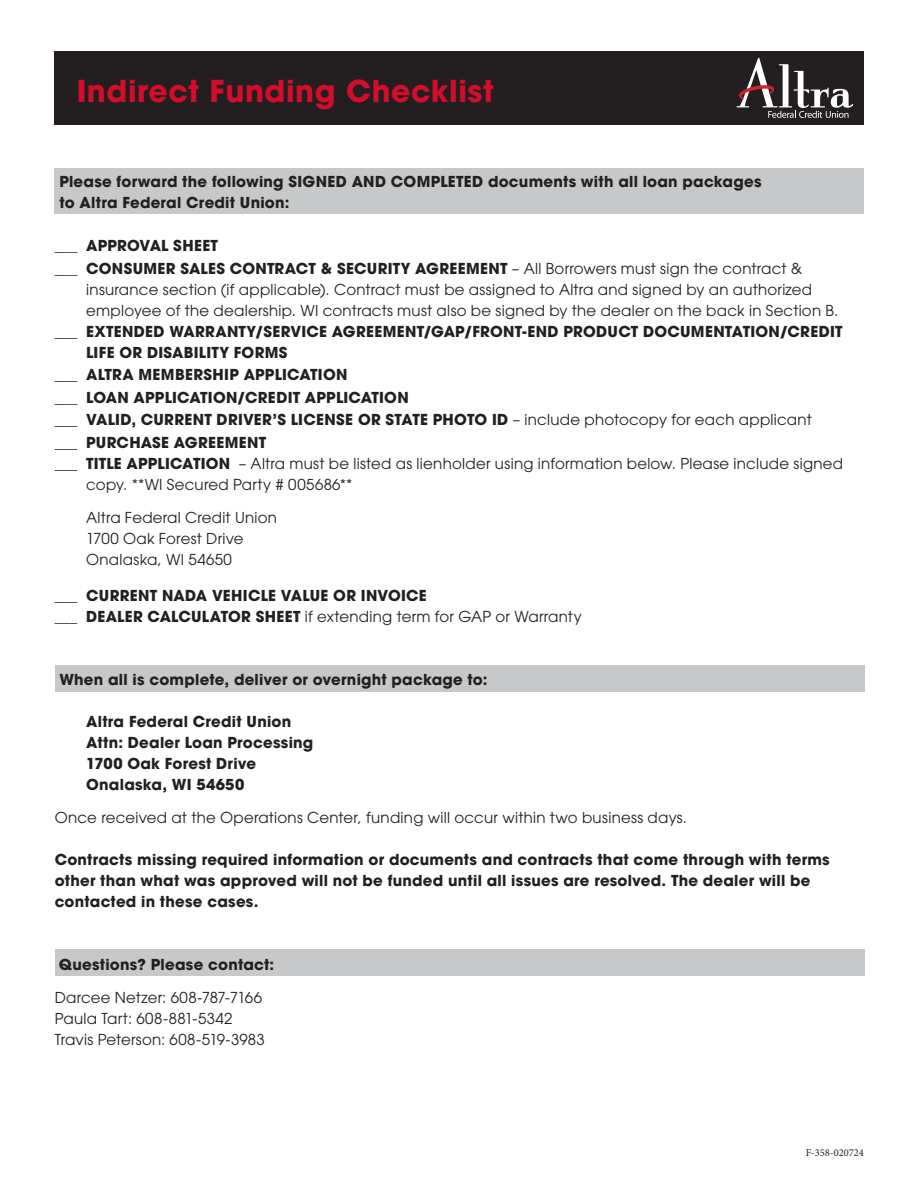
<style>
.page{position:relative;width:918px;height:1188px;background:#fff}
.page>*{position:absolute;margin:0;border:0;box-sizing:border-box;transform-origin:0 0}
.t1{font:700 30px "ITC Avant Garde Pro";letter-spacing:.02em;color:#d30d2b}
.Headers{font:700 15px/21px "ITC Avant Garde Pro";letter-spacing:.015em;color:#231f20}
.Headers-2{font:15px/21px "ITC Avant Garde Pro";letter-spacing:.015em;color:#231f20}
.t2{font:10.5px "Minion Pro";color:#231f20}
.s1{font-weight:400}
.s2{font-weight:700}
</style>
<div class="page">
<div style="left:55px;top:52px;width:809px;height:73px;background:#231f20"></div>
<svg style="left:737px;top:58px;width:116px;height:60px"></svg>
<div style="left:55px;top:665px;width:810px;height:27px;background:#c7c8ca"></div>
<div style="left:55px;top:949px;width:810px;height:27px;background:#c7c8ca"></div>
<div style="left:54px;top:168px;width:810px;height:46px;background:#c7c8ca"></div>
<p class="t1" style="left:77px;top:71px;width:419px">Indirect Funding Checklist</p>
<p class="Headers" style="left:59px;top:170px;width:704px">Please forward the following SIGNED AND COMPLETED documents with all loan packages to Altra Federal Credit Union:</p>
<p class="Headers" style="left:55px;top:235px;width:165px"><span class="s1">___</span> APPROVAL SHEET</p>
<p class="Headers" style="left:55px;top:257px;width:749px"><span class="s1">___</span> CONSUMER SALES CONTRACT &amp; SECURITY AGREEMENT <span class="s1">– All Borrowers must sign the contract &amp;</span></p>
<p class="Headers-2" style="left:86px;top:278px;width:754px">insurance section (if applicable). Contract must be assigned to Altra and signed by an authorized employee of the dealership. WI contracts must also be signed by the dealer on the back in Section B.</p>
<p class="Headers" style="left:55px;top:320px;width:789px"><span class="s1">___</span> EXTENDED WARRANTY/SERVICE AGREEMENT/GAP/FRONT-END PRODUCT DOCUMENTATION/CREDIT</p>
<p class="Headers" style="left:86px;top:341px;width:203px">LIFE OR DISABILITY FORMS</p>
<p class="Headers" style="left:55px;top:364px;width:294px"><span class="s1">___</span> ALTRA MEMBERSHIP APPLICATION</p>
<p class="Headers" style="left:55px;top:386px;width:356px"><span class="s1">___</span> LOAN APPLICATION/CREDIT APPLICATION</p>
<p class="Headers" style="left:55px;top:409px;width:759px"><span class="s1">___</span> VALID, CURRENT DRIVER’S LICENSE OR STATE PHOTO ID <span class="s1">– include photocopy for each applicant</span></p>
<p class="Headers" style="left:55px;top:431px;width:213px"><span class="s1">___</span> PURCHASE AGREEMENT</p>
<p class="Headers-2" style="left:55px;top:452px;width:790px">___ <span class="s2">TITLE APPLICATION</span> – Altra must be listed as lienholder using information below. Please include signed</p>
<p class="Headers-2" style="left:86px;top:473px;width:268px">copy. **WI Secured Party # 005686**</p>
<p class="Headers-2" style="left:86px;top:506px;width:192px">Altra Federal Credit Union</p>
<p class="Headers-2" style="left:86px;top:527px;width:159px">1700 Oak Forest Drive</p>
<p class="Headers-2" style="left:86px;top:548px;width:147px">Onalaska, WI 54650</p>
<p class="Headers" style="left:55px;top:584px;width:374px"><span class="s1">___</span> CURRENT NADA VEHICLE VALUE OR INVOICE</p>
<p class="Headers-2" style="left:55px;top:605px;width:529px">___ <span class="s2">DEALER CALCULATOR SHEET</span> if extending term for GAP or Warranty</p>
<p class="Headers" style="left:59px;top:668px;width:430px">When all is complete, deliver or overnight package to:</p>
<p class="Headers" style="left:86px;top:710px;width:207px">Altra Federal Credit Union</p>
<p class="Headers" style="left:86px;top:731px;width:229px">Attn: Dealer Loan Processing</p>
<p class="Headers" style="left:86px;top:752px;width:171px">1700 Oak Forest Drive</p>
<p class="Headers" style="left:86px;top:773px;width:160px">Onalaska, WI 54650</p>
<p class="Headers-2" style="left:55px;top:806px;width:634px">Once received at the Operations Center, funding will occur within two business days.</p>
<p class="Headers" style="left:55px;top:848px;width:777px">Contracts missing required information or documents and contracts that come through with terms other than what was approved will not be funded until all issues are resolved. The dealer will be contacted in these cases.</p>
<p class="Headers" style="left:59px;top:953px;width:217px">Questions? Please contact:</p>
<p class="Headers-2" style="left:55px;top:986px;width:209px">Darcee Netzer: 608-787-7166</p>
<p class="Headers-2" style="left:55px;top:1007px;width:179px">Paula Tart: 608-881-5342</p>
<p class="Headers-2" style="left:55px;top:1028px;width:211px">Travis Peterson: 608-519-3983</p>
<p class="t2" style="left:806px;top:1145px;width:60px">F-358-020724</p>
</div>
